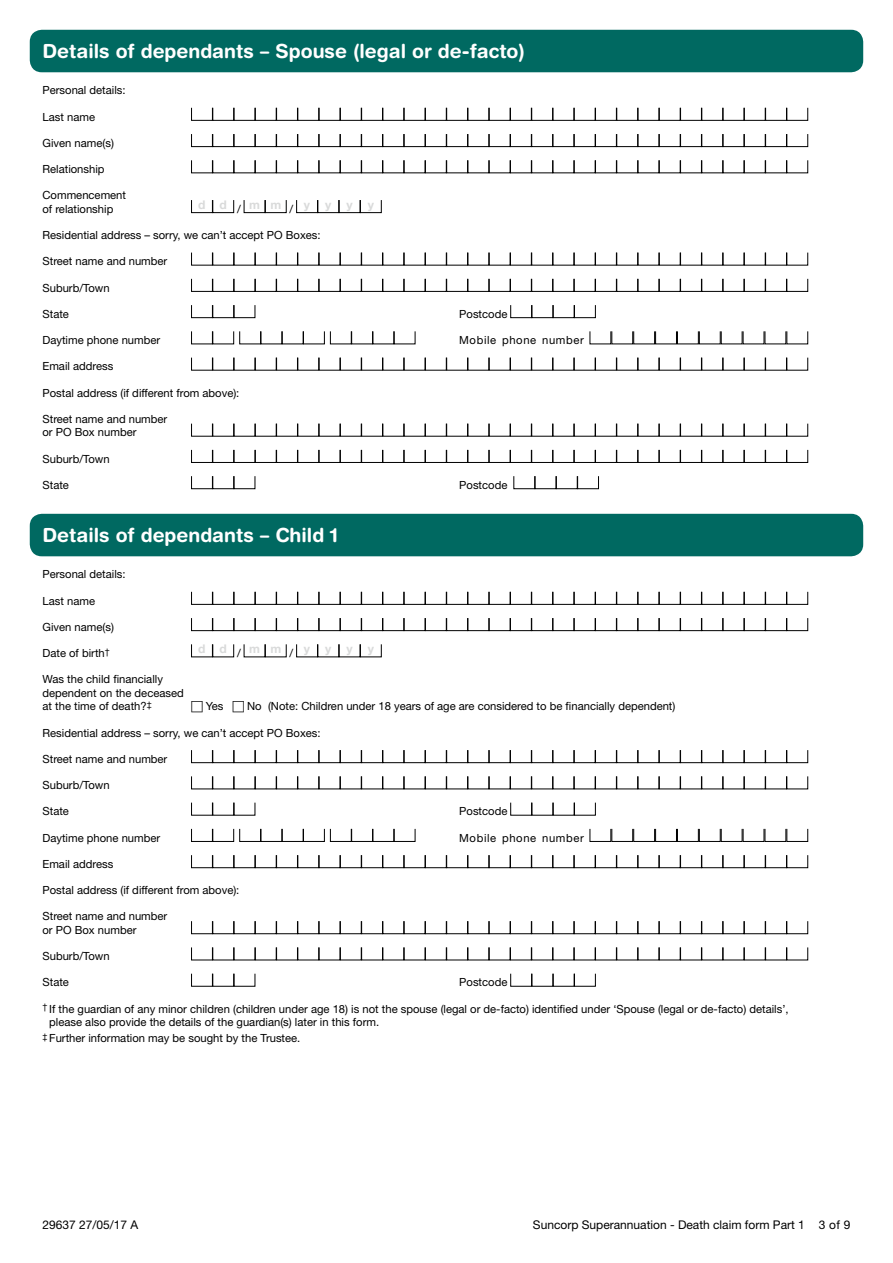
<style>
.page{position:relative;width:893px;height:1263px;background:#fff}
.page>*{position:absolute;margin:0;border:0;box-sizing:border-box;transform-origin:0 0}
.t1{font:700 19.5px "Helvetica Rounded LT Std";color:#fff}
.t2{font:12px "Helvetica Neue LT Std";color:#000}
.t3{font:700 12px "Helvetica Neue LT Std";color:#d9dada}
.t4{font:11.25px/13.5px "Helvetica Neue LT Std";color:#000}
.t5{font:11.25px "Helvetica Neue LT Std";letter-spacing:.055em;color:#000}
</style>
<div class="page">
<div style="left:30px;top:30px;width:833px;height:42px;background:#006961;border-radius:12px"></div>
<svg style="left:191px;top:107px;width:617px;height:14px"></svg>
<svg style="left:191px;top:134px;width:617px;height:13px"></svg>
<svg style="left:191px;top:160px;width:617px;height:13px"></svg>
<svg style="left:191px;top:200px;width:43px;height:13px"></svg>
<svg style="left:244px;top:200px;width:43px;height:13px"></svg>
<svg style="left:296px;top:200px;width:86px;height:13px"></svg>
<svg style="left:191px;top:252px;width:617px;height:13px"></svg>
<svg style="left:191px;top:278px;width:617px;height:14px"></svg>
<svg style="left:191px;top:305px;width:64px;height:13px"></svg>
<svg style="left:510px;top:305px;width:86px;height:13px"></svg>
<svg style="left:191px;top:331px;width:224px;height:13px"></svg>
<svg style="left:590px;top:331px;width:218px;height:13px"></svg>
<svg style="left:191px;top:357px;width:617px;height:14px"></svg>
<svg style="left:191px;top:423px;width:617px;height:14px"></svg>
<svg style="left:191px;top:449px;width:617px;height:14px"></svg>
<svg style="left:191px;top:476px;width:64px;height:13px"></svg>
<svg style="left:513px;top:476px;width:86px;height:13px"></svg>
<div style="left:30px;top:514px;width:833px;height:42px;background:#006961;border-radius:12px"></div>
<svg style="left:191px;top:591px;width:617px;height:14px"></svg>
<svg style="left:191px;top:618px;width:617px;height:13px"></svg>
<svg style="left:191px;top:644px;width:43px;height:13px"></svg>
<svg style="left:244px;top:644px;width:43px;height:13px"></svg>
<svg style="left:296px;top:644px;width:86px;height:13px"></svg>
<svg style="left:191px;top:750px;width:617px;height:13px"></svg>
<svg style="left:191px;top:776px;width:617px;height:13px"></svg>
<svg style="left:191px;top:802px;width:64px;height:13px"></svg>
<svg style="left:510px;top:802px;width:86px;height:13px"></svg>
<svg style="left:191px;top:828px;width:224px;height:14px"></svg>
<svg style="left:590px;top:828px;width:218px;height:14px"></svg>
<svg style="left:191px;top:855px;width:617px;height:13px"></svg>
<svg style="left:191px;top:921px;width:617px;height:13px"></svg>
<svg style="left:191px;top:947px;width:617px;height:13px"></svg>
<svg style="left:191px;top:973px;width:64px;height:14px"></svg>
<svg style="left:510px;top:973px;width:86px;height:14px"></svg>
<h1 class="t1" style="left:43px;top:39px;width:484px">Details of dependants – Spouse (legal or de-facto)</h1>
<p class="t4" style="left:43px;top:83px;width:85px">Personal details:</p>
<p class="t4" style="left:43px;top:110px;width:54px">Last name</p>
<p class="t4" style="left:43px;top:136px;width:73px">Given name(s)</p>
<p class="t4" style="left:43px;top:162px;width:64px">Relationship</p>
<p class="t4" style="left:43px;top:188px;width:85px">Commencement of relationship</p>
<p class="t3" style="left:198px;top:197px;width:113px">d d <sub>/</sub> mm <sub>/</sub> y</p>
<p class="t3" style="left:325px;top:197px;width:8px">y</p>
<p class="t3" style="left:346px;top:197px;width:8px">y</p>
<p class="t3" style="left:368px;top:197px;width:8px">y</p>
<p class="t4" style="left:43px;top:228px;width:280px">Residential address – sorry, we can’t accept PO Boxes:</p>
<p class="t4" style="left:43px;top:254px;width:126px">Street name and number</p>
<p class="t4" style="left:43px;top:281px;width:69px">Suburb/Town</p>
<p class="t4" style="left:43px;top:307px;width:28px">State</p>
<p class="t4" style="left:459px;top:307px;width:50px">Postcode</p>
<p class="t4" style="left:43px;top:333px;width:119px">Daytime phone number</p>
<p class="t5" style="left:459px;top:333px;width:126px">Mobile phone number</p>
<p class="t4" style="left:43px;top:359px;width:72px">Email address</p>
<p class="t4" style="left:43px;top:386px;width:198px">Postal address (if different from above):</p>
<p class="t4" style="left:43px;top:412px;width:126px">Street name and number or PO Box number</p>
<p class="t4" style="left:43px;top:452px;width:69px">Suburb/Town</p>
<p class="t4" style="left:43px;top:478px;width:28px">State</p>
<p class="t4" style="left:459px;top:478px;width:50px">Postcode</p>
<h1 class="t1" style="left:43px;top:523px;width:297px">Details of dependants – Child 1</h1>
<p class="t4" style="left:43px;top:567px;width:85px">Personal details:</p>
<p class="t4" style="left:43px;top:594px;width:54px">Last name</p>
<p class="t4" style="left:43px;top:620px;width:73px">Given name(s)</p>
<p class="t4" style="left:43px;top:646px;width:69px">Date of birth<sup>†</sup></p>
<p class="t3" style="left:198px;top:641px;width:113px">d d <sub>/</sub> mm <sub>/</sub> y</p>
<p class="t3" style="left:325px;top:641px;width:8px">y</p>
<p class="t3" style="left:346px;top:641px;width:8px">y</p>
<p class="t3" style="left:368px;top:641px;width:8px">y</p>
<p class="t4" style="left:43px;top:672px;width:143px">Was the child financially dependent on the deceased at the time of death?<sup>‡</sup></p>
<p class="t4" style="left:206px;top:699px;width:19px">Yes</p>
<p class="t4" style="left:247px;top:699px;width:430px">No (Note: Children under 18 years of age are considered to be financially dependent)</p>
<p class="t4" style="left:43px;top:726px;width:280px">Residential address – sorry, we can’t accept PO Boxes:</p>
<p class="t4" style="left:43px;top:752px;width:126px">Street name and number</p>
<p class="t4" style="left:43px;top:778px;width:69px">Suburb/Town</p>
<p class="t4" style="left:43px;top:804px;width:28px">State</p>
<p class="t4" style="left:459px;top:804px;width:50px">Postcode</p>
<p class="t4" style="left:43px;top:831px;width:119px">Daytime phone number</p>
<p class="t5" style="left:459px;top:831px;width:126px">Mobile phone number</p>
<p class="t4" style="left:43px;top:857px;width:72px">Email address</p>
<p class="t4" style="left:43px;top:883px;width:198px">Postal address (if different from above):</p>
<p class="t4" style="left:43px;top:909px;width:126px">Street name and number or PO Box number</p>
<p class="t4" style="left:43px;top:949px;width:69px">Suburb/Town</p>
<p class="t4" style="left:43px;top:975px;width:28px">State</p>
<p class="t4" style="left:459px;top:975px;width:50px">Postcode</p>
<p class="t4" style="left:49px;top:1002px;width:741px;text-indent:-7px"><sup>†</sup> If the guardian of any minor children (children under age 18) is not the spouse (legal or de-facto) identified under ‘Spouse (legal or de-facto) details’, please also provide the details of the guardian(s) later in this form.</p>
<p class="t4" style="left:42px;top:1031px;width:259px"><sup>‡</sup> Further information may be sought by the Trustee.</p>
<p class="t2" style="left:43px;top:1217px;width:97px">29637 27/05/17 A</p>
<p class="t2" style="left:533px;top:1217px;width:319px">Suncorp Superannuation - Death claim form Part 1 3 of 9</p>
</div>
